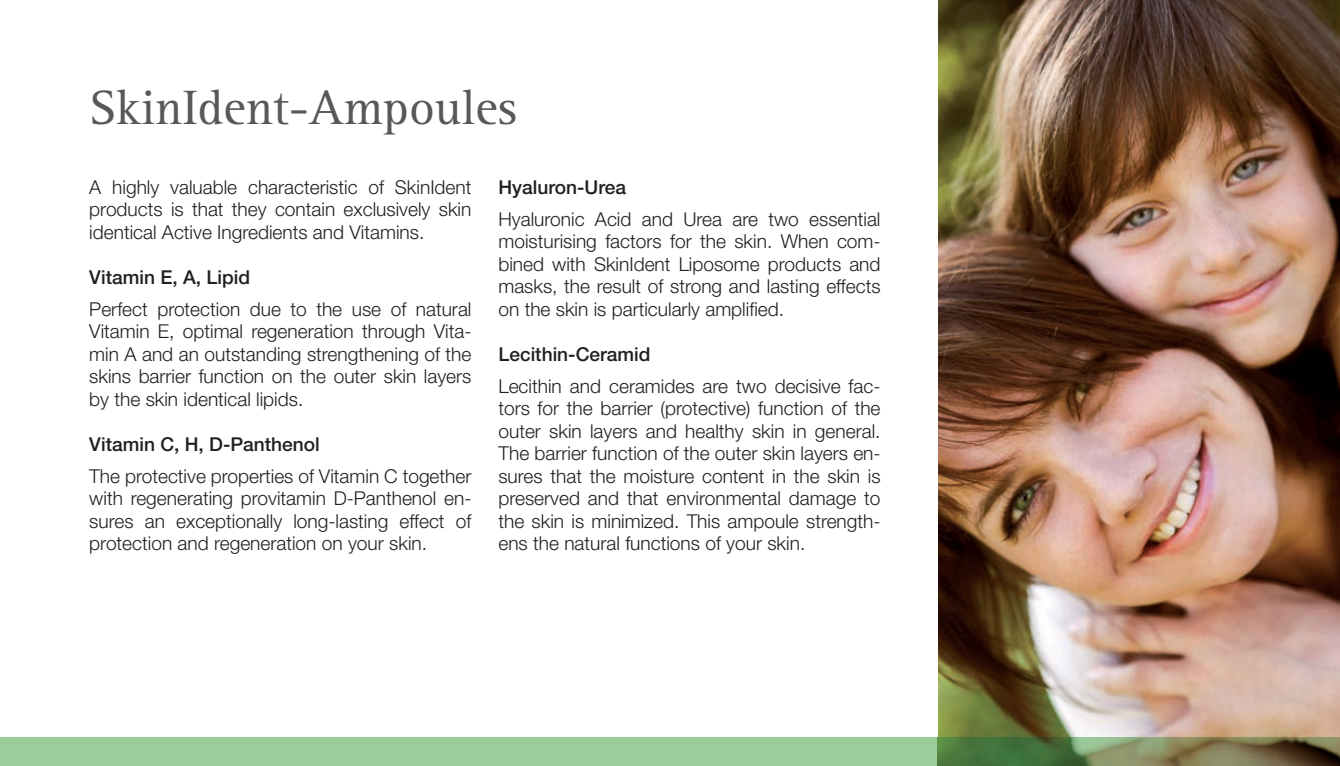
<style>
.page{position:relative;width:1340px;height:766px;background:#fff}
.page>*{position:absolute;margin:0;border:0;box-sizing:border-box;transform-origin:0 0}
.t1{font:49.73px "Rotis Serif";color:#57585a}
.t2{font:300 19.12px/22.5px "Helvetica Neue";color:#231f20;text-align:justify}
.t3{font:500 19.12px "Helvetica Neue";color:#231f20}
</style>
<div class="page">
<div style="left:0;top:737px;width:1339px;height:28px;background:#9ccc99"></div>
<img style="left:938px;top:0;width:401px;height:737px">
<img style="left:938px;top:737px;width:401px;height:28px">
<h1 class="t1" style="left:89px;top:80px;width:429px">SkinIdent-Ampoules</h1>
<p class="t2" style="left:89px;top:175px;width:383px">A highly valuable characteristic of SkinIdent products is that they contain exclusively skin identical Active Ingredients and Vitamins.</p>
<p class="t3" style="left:89px;top:265px;width:162px">Vitamin E, A, Lipid</p>
<p class="t2" style="left:89px;top:297px;width:383px">Perfect protection due to the use of natural Vitamin E, optimal regeneration through Vita&shy;min A and an outstanding strengthening of the skins barrier function on the outer skin layers by the skin identical lipids.</p>
<p class="t3" style="left:89px;top:432px;width:232px">Vitamin C, H, D-Panthenol</p>
<p class="t2" style="left:89px;top:464px;width:383px">The protective properties of Vitamin C together with regenerating provitamin D-Panthenol en&shy;sures an exceptionally long-lasting effect of protection and regeneration on your skin.</p>
<p class="t3" style="left:498px;top:175px;width:129px">Hyaluron-Urea</p>
<p class="t2" style="left:498px;top:207px;width:383px">Hyaluronic Acid and Urea are two essential moisturising factors for the skin. When com&shy;bined with SkinIdent Liposome products and masks, the result of strong and lasting effects on the skin is particularly amplified.</p>
<p class="t3" style="left:498px;top:342px;width:153px">Lecithin-Ceramid</p>
<p class="t2" style="left:498px;top:374px;width:383px">Lecithin and ceramides are two decisive fac&shy;tors for the barrier (protective) function of the outer skin layers and healthy skin in general.<br>The barrier function of the outer skin layers en&shy;sures that the moisture content in the skin is preserved and that environmental damage to the skin is minimized. This ampoule strength&shy;ens the natural functions of your skin.</p>
</div>
